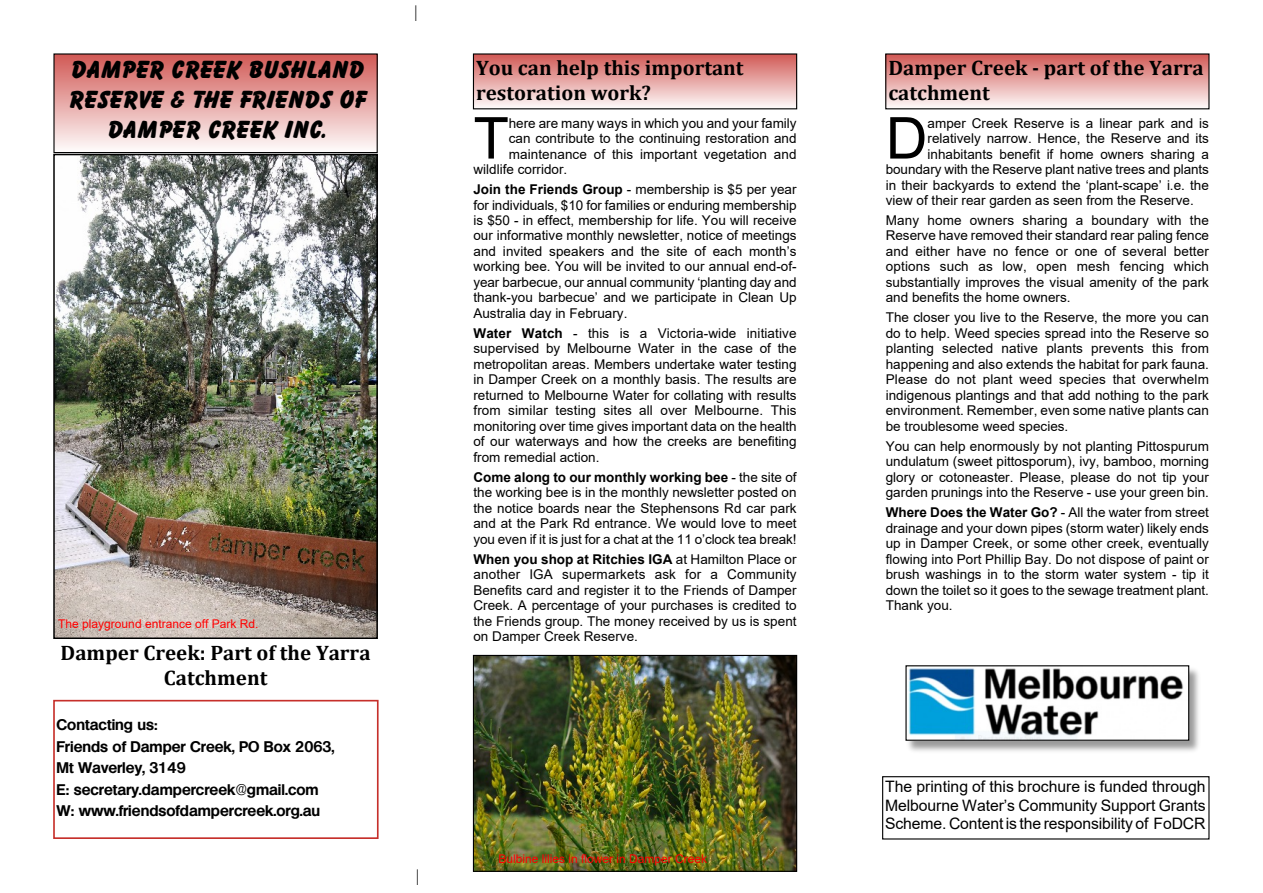
<style>
.page{position:relative;width:1263px;height:893px;background:#fff}
.page>*{position:absolute;margin:0;border:0;box-sizing:border-box;transform-origin:0 0}
.t1{font:57.75px "Arial";color:#000}
.t2{font:24px/29.7px "Balloonist SF Bold";color:#000;text-align:center}
.t3{font:700 21px/24.6px "Cambria";color:#000}
.t4{font:18px "Times New Roman";color:#000}
.t5{font:15.75px/18px "Arial";letter-spacing:-.01em;color:#000;text-align:justify}
.t6{font:15px/21.6px "Basic Sans SF Bold";color:#000}
.t7{font:13.5px/15.5px "Arial";color:#000;text-align:justify}
.t8{font:12px "Arial";color:#f00}
.s1{font-family:"Basic Sans SF"}
.s2{font-weight:700}
</style>
<div class="page">
<div style="left:54px;top:54px;width:323px;height:99px;background:linear-gradient(to bottom,#d15955,#fffdfd)"></div>
<div style="left:53px;top:53px;width:325px;height:100px;border:1px solid #000"></div>
<div style="left:473px;top:54px;width:324px;height:55px;background:linear-gradient(to bottom,#d15955,#fefbfb)"></div>
<div style="left:886px;top:54px;width:323px;height:55px;background:linear-gradient(to bottom,#d15955,#fefbfb)"></div>
<img style="left:56px;top:157px;width:319px;height:479px">
<div style="left:53px;top:154px;width:325px;height:485px;border:2px solid #000"></div>
<img style="left:908px;top:665px;width:291px;height:86px">
<img style="left:908px;top:667px;width:279px;height:72px">
<div style="left:905px;top:665px;width:284px;height:76px;border:1px solid #000"></div>
<div style="left:882px;top:776px;width:327px;height:63px;border:1px solid #000"></div>
<img style="left:475px;top:657px;width:320px;height:213px">
<div style="left:473px;top:655px;width:324px;height:217px;border:1px solid #000"></div>
<div style="left:53px;top:700px;width:326px;height:139px;border:2px solid #c6302b"></div>
<h2 class="t2" style="left:67px;top:55px;width:299px">DAMPER CREEK BUSHLAND<br>RESERVE &amp; THE FRIENDS OF<br>DAMPER CREEK INC.</h2>
<h3 class="t4" style="left:414px;top:6px;width:5px">|</h3>
<p class="t8" style="left:58px;top:620px;width:202px">The playground entrance off Park Rd.</p>
<h3 class="t3" style="left:61px;top:642px;width:311px;text-align:center">Damper Creek: Part of the Yarra<br>Catchment</h3>
<p class="t6" style="left:57px;top:715px;width:280px">Contacting us:<br>Friends of Damper Creek, PO Box 2063,<br>Mt Waverley, 3149<br>E: secretary.dampercreek<span class="s1">@</span>gmail.com<br>W: www.friendsofdampercreek.org.au</p>
<h3 class="t4" style="left:416px;top:870px;width:5px">|</h3>
<h3 class="t3" style="left:476px;top:57px;width:269px">You can help this important restoration work?</h3>
<h3 class="t3" style="left:888px;top:57px;width:317px">Damper Creek - part of the Yarra catchment</h3>
<h1 class="t1" style="left:473px;top:117px;width:37px">T</h1>
<p class="t7" style="left:509px;top:116px;width:289px">here are many ways in which you and your family</p>
<p class="t7" style="left:509px;top:132px;width:289px">can contribute to the continuing restoration and</p>
<p class="t7" style="left:509px;top:147px;width:289px">maintenance of this important vegetation and</p>
<p class="t7" style="left:473px;top:163px;width:95px">wildlife corridor.</p>
<p class="t7" style="left:473px;top:183px;width:325px"><span class="s2">Join the Friends Group</span> - membership is $5 per year for individuals, $10 for families or enduring membership is $50 - in effect, membership for life. You will receive our informative monthly newsletter, notice of meetings and invited speakers and the site of each month’s working bee. You will be invited to our annual end-of&shy;year barbecue, our annual community ‘planting day and thank-you barbecue’ and we participate in Clean Up Australia day in February.</p>
<p class="t7" style="left:473px;top:327px;width:325px"><span class="s2">Water Watch</span> - this is a Victoria-wide initiative supervised by Melbourne Water in the case of the metropolitan areas. Members undertake water testing in Damper Creek on a monthly basis. The results are returned to Melbourne Water for collating with results from similar testing sites all over Melbourne. This monitoring over time gives important data on the health of our waterways and how the creeks are benefiting from remedial action.</p>
<p class="t7" style="left:473px;top:470px;width:325px"><span class="s2">Come along to our monthly working bee</span> - the site of the working bee is in the monthly newsletter posted on the notice boards near the Stephensons Rd car park and at the Park Rd entrance. We would love to meet you even if it is just for a chat at the 11 o’clock tea break!</p>
<p class="t7" style="left:473px;top:552px;width:325px"><span class="s2">When you shop at Ritchies IGA</span> at Hamilton Place or another IGA supermarkets ask for a Community Benefits card and register it to the Friends of Damper Creek. A percentage of your purchases is credited to the Friends group. The money received by us is spent on Damper Creek Reserve.</p>
<p class="t8" style="left:498px;top:854px;width:210px">Bulbine lilies in flower in Damper Creek</p>
<h1 class="t1" style="left:886px;top:117px;width:43px">D</h1>
<p class="t7" style="left:927px;top:116px;width:283px">amper Creek Reserve is a linear park and is</p>
<p class="t7" style="left:927px;top:132px;width:283px">relatively narrow. Hence, the Reserve and its</p>
<p class="t7" style="left:927px;top:147px;width:283px">inhabitants benefit if home owners sharing a</p>
<p class="t7" style="left:886px;top:163px;width:325px">boundary with the Reserve plant native trees and plants</p>
<p class="t7" style="left:886px;top:178px;width:325px">in their backyards to extend the ‘plant-scape’ i.e. the</p>
<p class="t7" style="left:886px;top:194px;width:309px">view of their rear garden as seen from the Reserve.</p>
<p class="t7" style="left:886px;top:214px;width:325px">Many home owners sharing a boundary with the Reserve have removed their standard rear paling fence and either have no fence or one of several better options such as low, open mesh fencing which substantially improves the visual amenity of the park and benefits the home owners.</p>
<p class="t7" style="left:886px;top:311px;width:325px">The closer you live to the Reserve, the more you can do to help. Weed species spread into the Reserve so planting selected native plants prevents this from happening and also extends the habitat for park fauna.<br>Please do not plant weed species that overwhelm indigenous plantings and that add nothing to the park environment. Remember, even some native plants can be troublesome weed species.</p>
<p class="t7" style="left:886px;top:439px;width:325px">You can help enormously by not planting Pittospurum undulatum (sweet pittosporum), ivy, bamboo, morning glory or cotoneaster. Please, please do not tip your garden prunings into the Reserve - use your green bin.</p>
<p class="t7" style="left:886px;top:506px;width:325px"><span class="s2">Where Does the Water Go?</span> - All the water from street drainage and your down pipes (storm water) likely ends up in Damper Creek, or some other creek, eventually flowing into Port Phillip Bay. Do not dispose of paint or brush washings in to the storm water system - tip it down the toilet so it goes to the sewage treatment plant.<br>Thank you.</p>
<p class="t5" style="left:885px;top:779px;width:322px">The printing of this brochure is funded through Melbourne Water’s Community Support Grants Scheme. Content is the responsibility of FoDCR</p>
</div>
